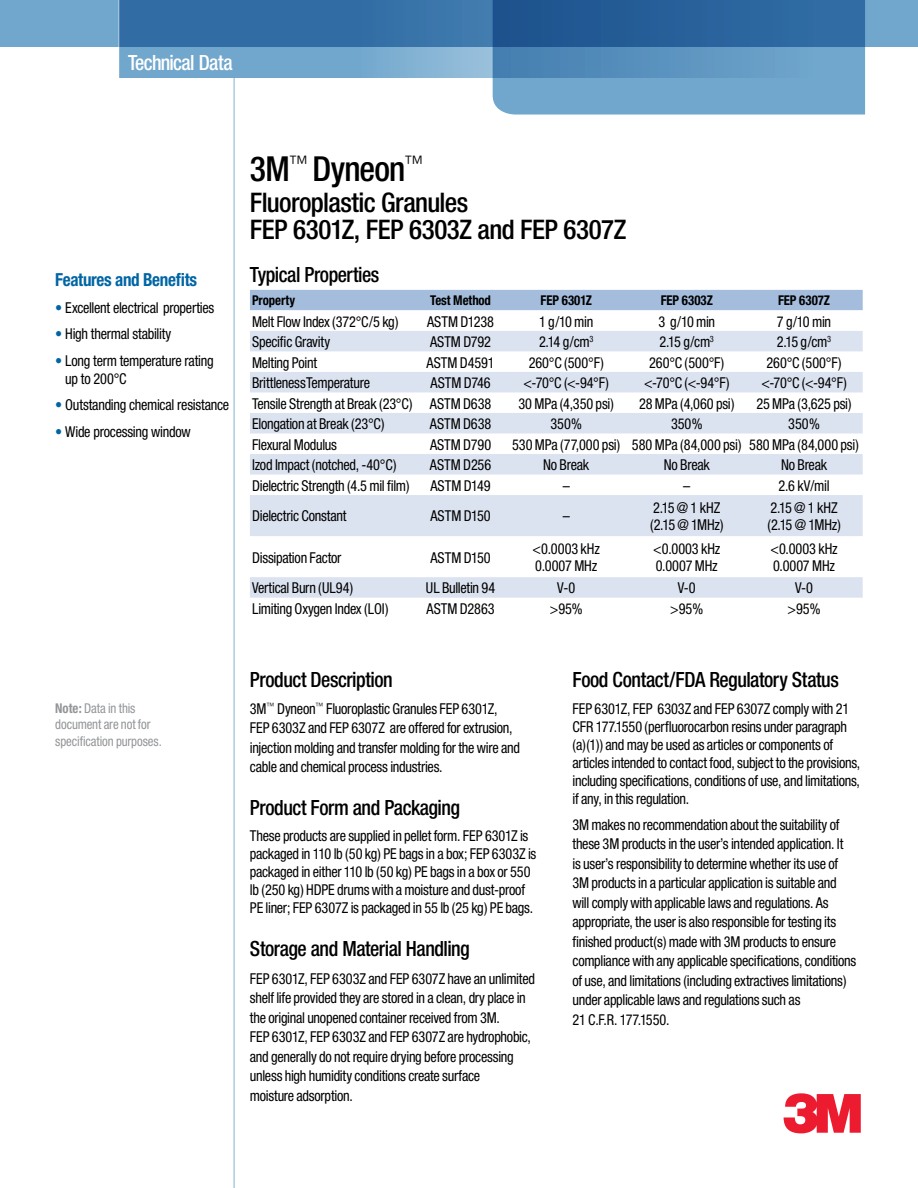
<style>
.page{position:relative;width:918px;height:1188px;background:#fff}
.page>*{position:absolute;margin:0;border:0;box-sizing:border-box;transform-origin:0 0}
.t1{font:54px "Logo 3 Mv 3 tt";color:#ed1b2f}
.t2{font:500 condensed 34.5px "Helvetica Neue";letter-spacing:-.025em;color:#000}
.t3{font:500 condensed 27px/27px "Helvetica Neue";letter-spacing:-.025em;color:#000}
.t4{font:500 condensed 21px "Helvetica Neue";letter-spacing:-.02em;color:#000;scale:.95 1}
.t5{font:500 condensed 21px "Helvetica Neue";letter-spacing:-.025em;color:#fff;scale:.95 1}
.t6{font:700 condensed 18px "Helvetica Neue";letter-spacing:-.02em;color:#0065a4;scale:.95 1}
.t7{font:condensed 15px/19.5px "Helvetica Neue";letter-spacing:-.02em;color:#000;scale:.95 1}
.t8{font:condensed 15px/16.5px "Helvetica Neue";color:#000;scale:.95 1}
.t9{font:condensed 13.5px/16.5px "Helvetica Neue";letter-spacing:-.01em;color:#939598;scale:.95 1}
.t10{font:700 condensed 13.5px "Helvetica Neue";letter-spacing:-.005em;color:#000;scale:.95 1}
.s1{color:#0065a4}
.s2{font-weight:700}
</style>
<div class="page">
<div style="left:0;top:0;width:918px;height:47px;background:#71a7cd"></div>
<svg style="left:119px;top:0;width:374px;height:78px;background:#4f87b6"></svg>
<svg style="left:493px;top:0;width:372px;height:115px;background:#4e85b4"></svg>
<hr style="left:118px;top:0;width:1px;height:97px;background:#fff">
<hr style="left:234px;top:78px;width:1px;height:1110px;background:#0065a4">
<div style="left:250px;top:290px;width:613px;height:21px;background:#a4bddc"></div>
<svg style="left:250px;top:331px;width:613px;height:267px;fill:#dce3f0"></svg>
<h3 class="t5" style="left:128px;top:50px;width:111px">Technical Data</h3>
<p class="t6" style="left:55px;top:269px;width:151px">Features and Benefits</p>
<p class="t7" style="left:55px;top:297px;width:169px"><span class="s1">•</span> Excellent electrical properties</p>
<p class="t7" style="left:55px;top:324px;width:124px"><span class="s1">•</span> High thermal stability</p>
<p class="t7" style="left:65px;top:351px;width:158px;line-height:18px;text-indent:-10px"><span class="s1">•</span> Long term temperature rating up to 200°C</p>
<p class="t7" style="left:55px;top:395px;width:185px"><span class="s1">•</span> Outstanding chemical resistance</p>
<p class="t7" style="left:55px;top:422px;width:144px"><span class="s1">•</span> Wide processing window</p>
<h2 class="t2" style="left:250px;top:148px;width:176px">3M<sup>™</sup> Dyneon<sup>™</sup></h2>
<h3 class="t3" style="left:250px;top:188px;width:378px">Fluoroplastic Granules<br>FEP 6301Z, FEP 6303Z and FEP 6307Z</h3>
<h3 class="t4" style="left:250px;top:262px;width:138px">Typical Properties</h3>
<p class="t10" style="left:252px;top:292px;width:47px">Property</p>
<p class="t10" style="left:430px;top:292px;width:66px">Test Method</p>
<p class="t10" style="left:541px;top:292px;width:55px">FEP 6301Z</p>
<p class="t10" style="left:661px;top:292px;width:56px">FEP 6303Z</p>
<p class="t10" style="left:778px;top:292px;width:56px">FEP 6307Z</p>
<p class="t7" style="left:252px;top:311px;width:156px">Melt Flow Index (372°C/5 kg)</p>
<p class="t8" style="left:427px;top:313px;width:72px">ASTM D1238</p>
<p class="t7" style="left:539px;top:311px;width:59px">1 g/10 min</p>
<p class="t7" style="left:658px;top:311px;width:61px">3 g/10 min</p>
<p class="t7" style="left:777px;top:311px;width:59px">7 g/10 min</p>
<p class="t7" style="left:252px;top:332px;width:84px">Specific Gravity</p>
<p class="t7" style="left:430px;top:332px;width:66px">ASTM D792</p>
<p class="t7" style="left:539px;top:332px;width:59px">2.14 g/cm<sup>3</sup></p>
<p class="t7" style="left:660px;top:332px;width:59px">2.15 g/cm<sup>3</sup></p>
<p class="t7" style="left:777px;top:332px;width:59px">2.15 g/cm<sup>3</sup></p>
<p class="t7" style="left:252px;top:352px;width:70px">Melting Point</p>
<p class="t8" style="left:427px;top:354px;width:73px">ASTM D4591</p>
<p class="t7" style="left:529px;top:352px;width:81px">260°C (500°F)</p>
<p class="t7" style="left:649px;top:352px;width:81px">260°C (500°F)</p>
<p class="t7" style="left:767px;top:352px;width:81px">260°C (500°F)</p>
<p class="t7" style="left:252px;top:373px;width:126px">BrittlenessTemperature</p>
<p class="t8" style="left:431px;top:374px;width:65px">ASTM D746</p>
<p class="t7" style="left:524px;top:373px;width:91px">&lt;-70°C (&lt;-94°F)</p>
<p class="t7" style="left:644px;top:373px;width:91px">&lt;-70°C (&lt;-94°F)</p>
<p class="t7" style="left:761px;top:373px;width:91px">&lt;-70°C (&lt;-94°F)</p>
<p class="t7" style="left:252px;top:393px;width:253px">Tensile Strength at Break (23°C) ASTM D638</p>
<p class="t7" style="left:518px;top:393px;width:102px">30 MPa (4,350 psi)</p>
<p class="t7" style="left:639px;top:393px;width:102px">28 MPa (4,060 psi)</p>
<p class="t7" style="left:756px;top:393px;width:102px">25 MPa (3,625 psi)</p>
<p class="t7" style="left:252px;top:414px;width:141px">Elongation at Break (23°C)</p>
<p class="t8" style="left:430px;top:416px;width:66px">ASTM D638</p>
<p class="t7" style="left:550px;top:414px;width:35px">350%</p>
<p class="t7" style="left:671px;top:414px;width:35px">350%</p>
<p class="t7" style="left:788px;top:414px;width:35px">350%</p>
<p class="t7" style="left:252px;top:435px;width:91px">Flexural Modulus</p>
<p class="t8" style="left:430px;top:436px;width:66px">ASTM D790</p>
<p class="t7" style="left:512px;top:435px;width:366px">530 MPa (77,000 psi) 580 MPa (84,000 psi) 580 MPa (84,000 psi)</p>
<p class="t7" style="left:252px;top:455px;width:154px">Izod Impact (notched, -40°C)</p>
<p class="t8" style="left:430px;top:457px;width:66px">ASTM D256</p>
<p class="t7" style="left:543px;top:455px;width:50px">No Break</p>
<p class="t7" style="left:664px;top:455px;width:50px">No Break</p>
<p class="t7" style="left:781px;top:455px;width:50px">No Break</p>
<p class="t7" style="left:252px;top:476px;width:167px">Dielectric Strength (4.5 mil film)</p>
<p class="t7" style="left:430px;top:476px;width:65px">ASTM D149</p>
<p class="t7" style="left:563px;top:476px;width:9px">–</p>
<p class="t7" style="left:683px;top:476px;width:9px">–</p>
<p class="t7" style="left:779px;top:476px;width:55px">2.6 kV/mil</p>
<p class="t7" style="left:252px;top:506px;width:101px">Dielectric Constant</p>
<p class="t7" style="left:430px;top:506px;width:65px">ASTM D150</p>
<p class="t7" style="left:563px;top:506px;width:9px">–</p>
<p class="t7" style="left:650px;top:500px;width:79px;line-height:16.5px">2.15 @ 1 kHZ (2.15 @ 1MHz)</p>
<p class="t7" style="left:767px;top:500px;width:79px;line-height:16.5px">2.15 @ 1 kHZ (2.15 @ 1MHz)</p>
<p class="t7" style="left:252px;top:547px;width:96px">Dissipation Factor</p>
<p class="t7" style="left:430px;top:547px;width:65px">ASTM D150</p>
<p class="t8" style="left:533px;top:541px;width:72px">&lt;0.0003 kHz<br>0.0007 MHz</p>
<p class="t8" style="left:653px;top:541px;width:72px">&lt;0.0003 kHz<br>0.0007 MHz</p>
<p class="t8" style="left:770px;top:541px;width:72px">&lt;0.0003 kHz<br>0.0007 MHz</p>
<p class="t7" style="left:252px;top:578px;width:108px">Vertical Burn (UL94)</p>
<p class="t7" style="left:426px;top:578px;width:74px">UL Bulletin 94</p>
<p class="t7" style="left:557px;top:578px;width:21px">V-0</p>
<p class="t7" style="left:678px;top:578px;width:21px">V-0</p>
<p class="t7" style="left:795px;top:578px;width:21px">V-0</p>
<p class="t7" style="left:252px;top:599px;width:145px">Limiting Oxygen Index (LOI)</p>
<p class="t8" style="left:427px;top:600px;width:73px">ASTM D2863</p>
<p class="t7" style="left:550px;top:599px;width:36px">&gt;95%</p>
<p class="t7" style="left:670px;top:599px;width:36px">&gt;95%</p>
<p class="t7" style="left:788px;top:599px;width:36px">&gt;95%</p>
<p class="t9" style="left:55px;top:700px;width:114px"><span class="s2">Note:</span> Data in this document are not for specification purposes.</p>
<h3 class="t4" style="left:250px;top:667px;width:152px">Product Description</h3>
<p class="t7" style="left:250px;top:699px;width:286px">3M<sup>™</sup> Dyneon<sup>™</sup> Fluoroplastic Granules FEP 6301Z, FEP 6303Z and FEP 6307Z are offered for extrusion, injection molding and transfer molding for the wire and cable and chemical process industries.</p>
<h3 class="t4" style="left:250px;top:795px;width:223px">Product Form and Packaging</h3>
<p class="t7" style="left:250px;top:827px;width:303px;line-height:18px">These products are supplied in pellet form. FEP 6301Z is packaged in 110 lb (50 kg) PE bags in a box; FEP 6303Z is packaged in either 110 lb (50 kg) PE bags in a box or 550 lb (250 kg) HDPE drums with a moisture and dust-proof PE liner; FEP 6307Z is packaged in 55 lb (25 kg) PE bags.</p>
<h3 class="t4" style="left:250px;top:936px;width:233px">Storage and Material Handling</h3>
<p class="t7" style="left:250px;top:969px;width:302px">FEP 6301Z, FEP 6303Z and FEP 6307Z have an unlimited shelf life provided they are stored in a clean, dry place in the original unopened container received from 3M.<br>FEP 6301Z, FEP 6303Z and FEP 6307Z are hydrophobic, and generally do not require drying before processing unless high humidity conditions create surface<br>moisture adsorption.</p>
<h3 class="t4" style="left:573px;top:667px;width:282px">Food Contact/FDA Regulatory Status</h3>
<p class="t7" style="left:573px;top:699px;width:304px;line-height:18px">FEP 6301Z, FEP 6303Z and FEP 6307Z comply with 21<br>CFR 177.1550 (perfluorocarbon resins under paragraph (a)(1)) and may be used as articles or components of articles intended to contact food, subject to the provisions, including specifications, conditions of use, and limitations, if any, in this regulation.</p>
<p class="t7" style="left:573px;top:814px;width:300px">3M makes no recommendation about the suitability of these 3M products in the user’s intended application. It<br>is user’s responsibility to determine whether its use of 3M products in a particular application is suitable and will comply with applicable laws and regulations. As appropriate, the user is also responsible for testing its finished product(s) made with 3M products to ensure compliance with any applicable specifications, conditions of use, and limitations (including extractives limitations) under applicable laws and regulations such as<br>21 C.F.R. 177.1550.</p>
<h1 class="t1" style="left:783px;top:1082px;width:80px">3</h1>
</div>
